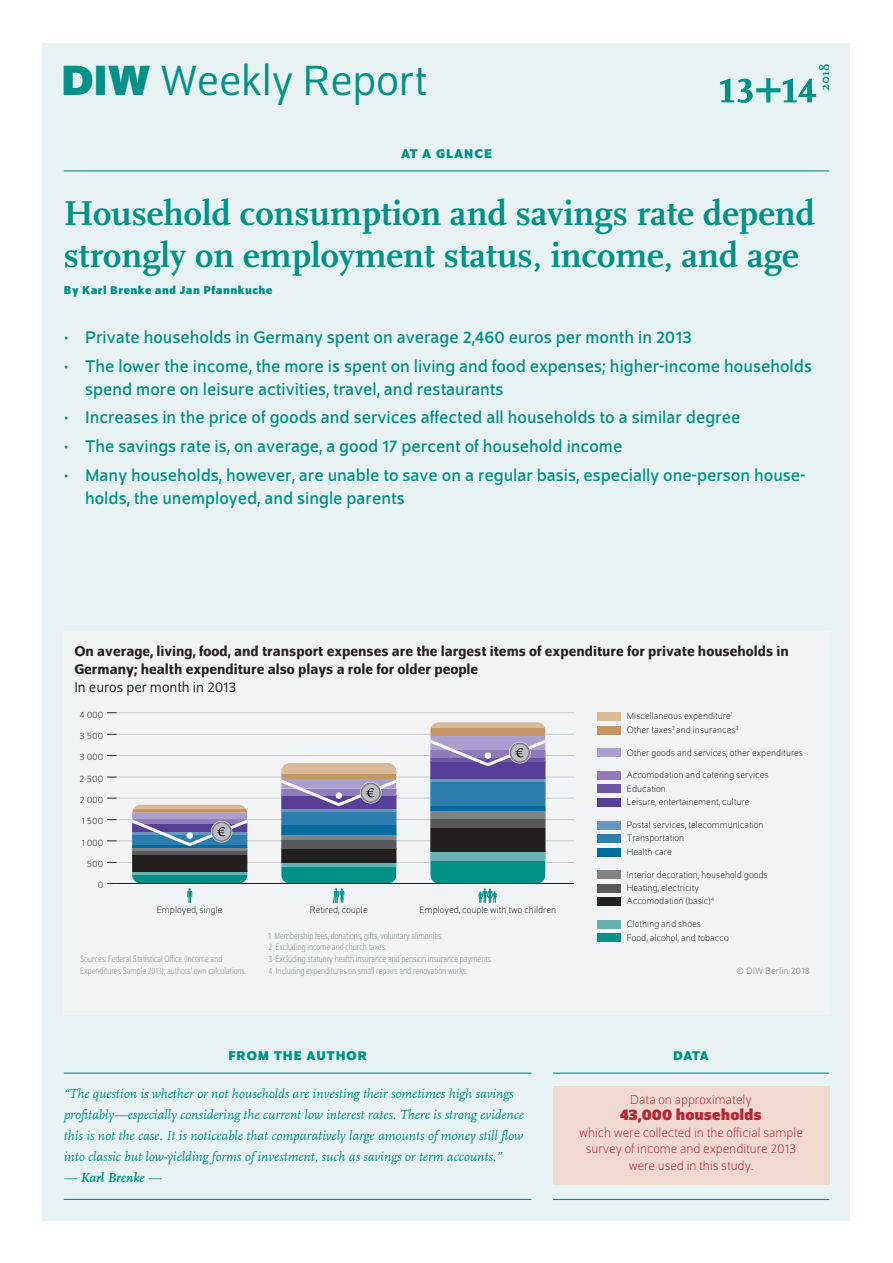
<style>
.page{position:relative;width:893px;height:1263px;background:#fff}
.page>*{position:absolute;margin:0;border:0;box-sizing:border-box;transform-origin:0 0}
.t1{font:700 51px "Scala Pro";color:#009188}
.t2{font:45px "Schumpeter Blond";color:#009188}
.t3{font:700 36px/42px "Scala Pro";color:#009188}
.t4{font:18px/22.5px "Schumpeter";color:#009188}
.t5{font:700 16.5px "Schumpeter";color:#b72837}
.t6{font:500 15px/18px "Schumpeter";color:#231f20}
.t7{font:15px "Schumpeter Blond";color:#231f20}
.t8{font:italic 13.5px/21px "Scala Pro";color:#009188}
.t9{font:300 13.5px/16.5px "Schumpeter";color:#b72837;text-align:center}
.t10{font:700 13.5px "Schumpeter";letter-spacing:.075em;color:#009188}
.t11{font:italic 700 13.5px "Scala Pro";color:#009188}
.t12{font:700 13.5px "Scala Pro";color:#009188}
.t13{font:700 12px "Schumpeter";letter-spacing:.04em;color:#009188}
.t14{font:300 9.75px "Schumpeter";color:#231f20}
.t15{font:300 semi-condensed 9.75px/11.7px "Schumpeter";color:#8a9596}
.t16{font:300 semi-condensed 9.75px/11.7px "Schumpeter";color:#939598}
.t17{font:9.75px "Schumpeter Blond";color:#939598}
.s1{font-family:"Schumpeter";font-weight:700}
.s2{font-weight:400}
</style>
<div class="page">
<div style="left:43px;top:43px;width:807px;height:1177px;background:#e9f2f2"></div>
<div style="left:64px;top:631px;width:765px;height:384px;background:#f2f3f4"></div>
<hr style="left:64px;top:170px;width:765px;height:1px;background:#009188">
<hr style="left:64px;top:1072px;width:467px;height:2px;background:#009188">
<hr style="left:64px;top:1199px;width:467px;height:1px;background:#009188">
<div style="left:598px;top:934px;width:23px;height:8px;background:#009188"></div>
<div style="left:598px;top:920px;width:23px;height:8px;background:#66b1af"></div>
<div style="left:598px;top:897px;width:23px;height:9px;background:#231f20"></div>
<div style="left:598px;top:884px;width:23px;height:8px;background:#57585a"></div>
<div style="left:598px;top:870px;width:23px;height:9px;background:#808285"></div>
<div style="left:598px;top:848px;width:23px;height:8px;background:#016ca0"></div>
<div style="left:598px;top:834px;width:23px;height:9px;background:#2d7eae"></div>
<div style="left:598px;top:821px;width:23px;height:8px;background:#6995be"></div>
<div style="left:598px;top:798px;width:23px;height:9px;background:#573e99"></div>
<div style="left:598px;top:785px;width:23px;height:8px;background:#6a56a3"></div>
<div style="left:598px;top:771px;width:23px;height:8px;background:#8d7cb9"></div>
<div style="left:598px;top:749px;width:23px;height:8px;background:#ab9fcd"></div>
<div style="left:598px;top:726px;width:23px;height:8px;background:#c59565"></div>
<div style="left:598px;top:712px;width:23px;height:9px;background:#d8ba99"></div>
<hr style="left:116px;top:841px;width:458px;height:1px;background:#c7c8ca">
<hr style="left:116px;top:798px;width:458px;height:1px;background:#c7c8ca">
<hr style="left:116px;top:755px;width:458px;height:1px;background:#c7c8ca">
<hr style="left:116px;top:712px;width:458px;height:1px;background:#c7c8ca">
<hr style="left:116px;top:862px;width:458px;height:1px;background:#c7c8ca">
<hr style="left:116px;top:819px;width:458px;height:1px;background:#c7c8ca">
<hr style="left:116px;top:777px;width:458px;height:1px;background:#c7c8ca">
<hr style="left:116px;top:734px;width:458px;height:1px;background:#c7c8ca">
<svg style="left:132px;top:875px;width:115px;height:28px"></svg>
<svg style="left:132px;top:871px;width:115px;height:4px"></svg>
<div style="left:132px;top:855px;width:115px;height:16px;background:#231f20"></div>
<hr style="left:132px;top:851px;width:115px;height:4px;background:#57585a">
<hr style="left:132px;top:848px;width:115px;height:3px;background:#808285">
<hr style="left:132px;top:845px;width:115px;height:3px;background:#016ca0">
<hr style="left:132px;top:805px;width:115px;height:4px;background:#d8ba99">
<svg style="left:281px;top:867px;width:115px;height:36px"></svg>
<hr style="left:281px;top:863px;width:115px;height:4px;background:#66b1af">
<div style="left:281px;top:848px;width:115px;height:15px;background:#231f20"></div>
<div style="left:281px;top:840px;width:115px;height:8px;background:#57585a"></div>
<div style="left:281px;top:834px;width:115px;height:6px;background:#808285"></div>
<div style="left:281px;top:825px;width:115px;height:9px;background:#016ca0"></div>
<div style="left:281px;top:811px;width:115px;height:14px;background:#2d7eae"></div>
<hr style="left:281px;top:809px;width:115px;height:2px;background:#6995be">
<div style="left:281px;top:795px;width:115px;height:14px;background:#573e99"></div>
<div style="left:281px;top:763px;width:115px;height:10px;background:#d8ba99"></div>
<hr style="left:116px;top:883px;width:458px;height:1px;background:#231f20">
<svg style="left:430px;top:861px;width:115px;height:42px"></svg>
<div style="left:430px;top:851px;width:115px;height:10px;background:#66b1af"></div>
<div style="left:430px;top:828px;width:115px;height:23px;background:#231f20"></div>
<div style="left:430px;top:819px;width:115px;height:9px;background:#57585a"></div>
<div style="left:430px;top:810px;width:115px;height:9px;background:#808285"></div>
<hr style="left:430px;top:806px;width:115px;height:4px;background:#016ca0">
<div style="left:430px;top:782px;width:115px;height:24px;background:#2d7eae"></div>
<svg style="left:430px;top:778px;width:115px;height:4px"></svg>
<div style="left:430px;top:761px;width:115px;height:17px;background:#573e99"></div>
<div style="left:430px;top:722px;width:115px;height:5px;background:#d8ba99"></div>
<svg style="left:132px;top:809px;width:115px;height:37px;background:#818bb1"></svg>
<svg style="left:281px;top:773px;width:115px;height:33px"></svg>
<svg style="left:430px;top:727px;width:115px;height:39px;background:#a792ac"></svg>
<hr style="left:553px;top:1072px;width:276px;height:2px;background:#009188">
<hr style="left:553px;top:1199px;width:276px;height:1px;background:#009188">
<div style="left:553px;top:1086px;width:276px;height:98px;background:#f1d9d0"></div>
<h2 class="t2" style="left:61px;top:59px;width:368px"><span class="s1">DIW</span> Weekly Report</h2>
<p class="t10" style="left:401px;top:146px;width:92px">AT A GLANCE</p>
<p class="t12" style="left:815px;top:91px;width:29px;rotate:-90deg">2018</p>
<h1 class="t1" style="left:718px;top:48px;width:100px">13+14</h1>
<h3 class="t3" style="left:64px;top:190px;width:753px">Household consumption and savings rate depend strongly on employment status, income, and age</h3>
<p class="t13" style="left:64px;top:283px;width:210px">By Karl Brenke and Jan Pfannkuche</p>
<p class="t4" style="left:64px;top:327px;width:630px">• Private households in Germany spent on average 2,460 euros per month in 2013</p>
<p class="t4" style="left:85px;top:355px;width:728px;text-indent:-21px">• The lower the income, the more is spent on living and food expenses; higher-income households spend more on leisure activities, travel, and restaurants</p>
<p class="t4" style="left:64px;top:407px;width:678px">• Increases in the price of goods and services affected all households to a similar degree</p>
<p class="t4" style="left:64px;top:436px;width:560px">• The savings rate is, on average, a good 17 percent of household income</p>
<p class="t4" style="left:85px;top:465px;width:722px;text-indent:-21px">• Many households, however, are unable to save on a regular basis, especially one-person house&shy;holds, the unemployed, and single parents</p>
<p class="t6" style="left:74px;top:642px;width:716px">On average, living, food, and transport expenses are the largest items of expenditure for private households in<br>Germany; health expenditure also plays a role for older people</p>
<p class="t7" style="left:74px;top:680px;width:164px">In euros per month in 2013</p>
<p class="t14" style="left:79px;top:710px;width:25px">4 000</p>
<p class="t14" style="left:79px;top:731px;width:25px">3 500</p>
<p class="t14" style="left:80px;top:752px;width:25px">3 000</p>
<p class="t14" style="left:80px;top:774px;width:25px">2 500</p>
<p class="t14" style="left:80px;top:795px;width:25px">2 000</p>
<p class="t14" style="left:82px;top:816px;width:23px">1 500</p>
<p class="t14" style="left:82px;top:838px;width:23px">1 000</p>
<p class="t14" style="left:87px;top:859px;width:18px">500</p>
<p class="t14" style="left:98px;top:880px;width:7px">0</p>
<p class="t14" style="left:157px;top:905px;width:67px">Employed, single</p>
<p class="t14" style="left:310px;top:905px;width:59px">Retired, couple</p>
<p class="t14" style="left:420px;top:905px;width:138px">Employed, couple with two children</p>
<p class="t16" style="left:80px;top:953px;width:167px">Sources: Federal Statistical Office (Income and<br>Expenditures Sample 2013); authors’ own calculations.</p>
<p class="t15" style="left:268px;top:930px;width:225px">1 Membership fees, donations, gifts, voluntary alimonies.<br>2 Excluding income and church taxes.<br>3 Excluding statuory health insurance and pension insurance payments.<br>4 Including expenditures on small repairs and renovation works.</p>
<p class="t14" style="left:627px;top:712px;width:107px">Miscellaneous expenditure<sup>1</sup></p>
<p class="t14" style="left:627px;top:725px;width:113px">Other taxes<sup>2</sup> and insurances<sup>3</sup></p>
<p class="t14" style="left:627px;top:748px;width:178px">Other goods and services; other expenditures</p>
<p class="t14" style="left:627px;top:770px;width:143px">Accomodation and catering services</p>
<p class="t14" style="left:627px;top:784px;width:40px">Education</p>
<p class="t14" style="left:627px;top:797px;width:124px">Leisure, entertainement, culture</p>
<p class="t14" style="left:627px;top:820px;width:138px">Postal services, telecommunication</p>
<p class="t14" style="left:627px;top:833px;width:59px">Transportation</p>
<p class="t14" style="left:627px;top:847px;width:46px">Health care</p>
<p class="t14" style="left:627px;top:870px;width:142px">Interior decoration, household goods</p>
<p class="t14" style="left:627px;top:883px;width:74px">Heating, electricity</p>
<p class="t14" style="left:627px;top:897px;width:89px">Accomodation (basic)<sup>4</sup></p>
<p class="t14" style="left:627px;top:919px;width:76px">Clothing and shoes</p>
<p class="t14" style="left:627px;top:933px;width:103px">Food, alcohol, and tobacco</p>
<p class="t17" style="left:736px;top:966px;width:75px">© DIW Berlin 2018</p>
<p class="t10" style="left:228px;top:1048px;width:140px">FROM THE AUTHOR</p>
<p class="t8" style="left:64px;top:1083px;width:462px">“The question is whether or not households are investing their sometimes high savings profitably—especially considering the current low interest rates. There is strong evidence this is not the case. It is noticeable that comparatively large amounts of money still flow into classic but low-yielding forms of investment, such as savings or term accounts.”</p>
<p class="t11" style="left:64px;top:1167px;width:99px"><span class="s2">—</span> Karl Brenke <span class="s2">—</span></p>
<p class="t10" style="left:673px;top:1048px;width:37px">DATA</p>
<p class="t9" style="left:630px;top:1092px;width:123px">Data on approximately</p>
<p class="t5" style="left:620px;top:1106px;width:143px">43,000 households</p>
<p class="t9" style="left:579px;top:1125px;width:225px">which were collected in the official sample survey of income and expenditure 2013 were used in this study.</p>
</div>
